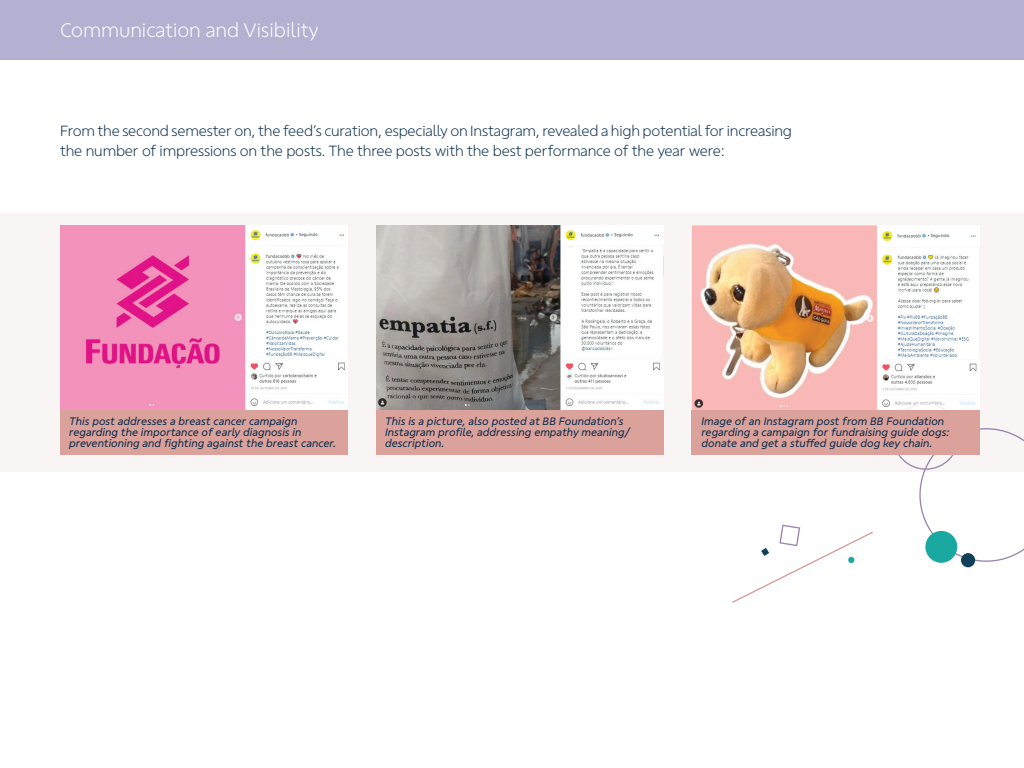
<style>
.page{position:relative;width:1024px;height:768px;background:#fff}
.page>*{position:absolute;margin:0;border:0;box-sizing:border-box;transform-origin:0 0}
.t1{font:300 19.9px "Banco Do Brasil Titulos";color:#fff}
.t2{font:300 14.9px/19.9px "Banco Do Brasil Textos";letter-spacing:-.01em;color:#072b4b}
.t3{font:italic 11px/11px "Banco Do Brasil Textos";color:#072b4b}
</style>
<div class="page">
<div style="left:0;top:213px;width:1024px;height:259px;background:#faf5f5"></div>
<div style="left:0;top:0;width:1024px;height:60px;background:#b4b0d1"></div>
<svg style="left:898px;top:428px;width:126px;height:134px"></svg>
<div style="left:961px;top:553px;width:14px;height:14px;background:#0f3f5b;border-radius:50%"></div>
<div style="left:925px;top:531px;width:32px;height:32px;background:#19a9a1;border-radius:50%"></div>
<svg style="left:732px;top:525px;width:141px;height:78px"></svg>
<img style="left:692px;top:225px;width:288px;height:186px">
<img style="left:905px;top:403px;width:42px;height:8px">
<img style="left:376px;top:225px;width:288px;height:185px">
<img style="left:60px;top:225px;width:285px;height:185px">
<div style="left:60px;top:411px;width:288px;height:44px;background:#dba19b"></div>
<div style="left:376px;top:411px;width:288px;height:44px;background:#dba19b"></div>
<div style="left:692px;top:411px;width:288px;height:44px;background:#dba19b"></div>
<h1 class="t1" style="left:60px;top:18px;width:260px">Communication and Visibility</h1>
<h2 class="t2" style="left:60px;top:121px;width:734px">From the second semester on, the feed’s curation, especially on Instagram, revealed a high potential for increasing the number of impressions on the posts. The three posts with the best performance of the year were:</h2>
<p class="t3" style="left:69px;top:415px;width:268px">This post addresses a breast cancer campaign regarding the importance of early diagnosis in preventioning and fighting against the breast cancer.</p>
<p class="t3" style="left:385px;top:415px;width:246px">This is a picture, also posted at BB Foundation’s<br>Instagram profile, addressing empathy meaning/ description.</p>
<p class="t3" style="left:701px;top:415px;width:250px">Image of an Instagram post from BB Foundation regarding a campaign for fundraising guide dogs: donate and get a stuffed guide dog key chain.</p>
</div>
